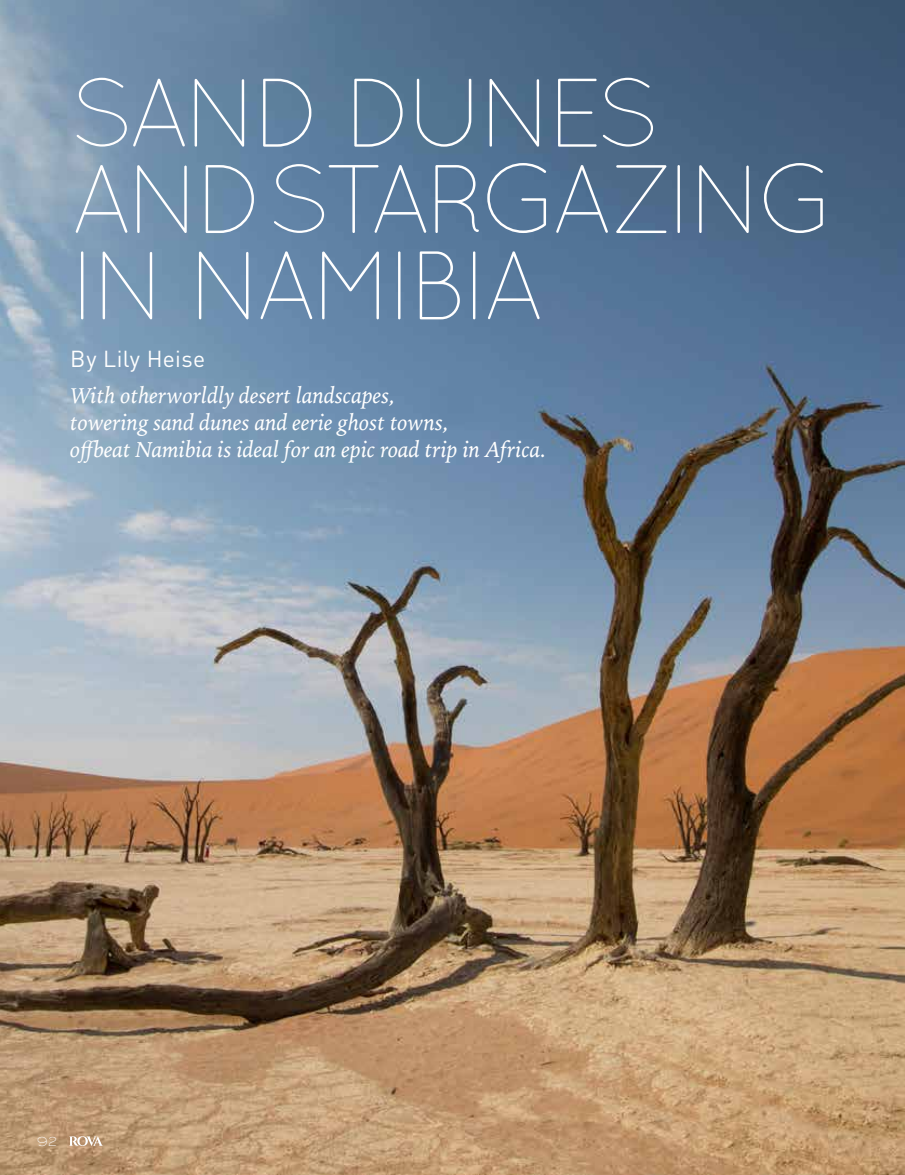
<style>
.page{position:relative;width:905px;height:1175px;background:#fff}
.page>*{position:absolute;margin:0;border:0;box-sizing:border-box;transform-origin:0 0}
.t1{font:300 97.05px/86.2px "Quicksand";letter-spacing:-.075em;color:#fff}
.t2{font:22.8px "DIN";letter-spacing:.015em;color:#fff}
.t3{font:italic 22.5px/27px "Iowan Old Style";color:#fff}
.t4{font:13.8px "AT Burin Sans";color:#fff}
</style>
<div class="page">
<img style="left:0;top:0;width:904px;height:1174px">
<svg style="left:69px;top:1136px;width:34px;height:10px"></svg>
<h1 class="t1" style="left:70px;top:69px;width:767px">SAND DUNES<br>AND STARGAZING<br>IN NAMIBIA</h1>
<p class="t2" style="left:70px;top:344px;width:137px">By Lily Heise</p>
<p class="t3" style="left:70px;top:381px;width:478px">With otherworldly desert landscapes,<br>towering sand dunes and eerie ghost towns,<br>offbeat Namibia is ideal for an epic road trip in Africa.</p>
<p class="t4" style="left:37px;top:1133px;width:21px">92</p>
</div>
